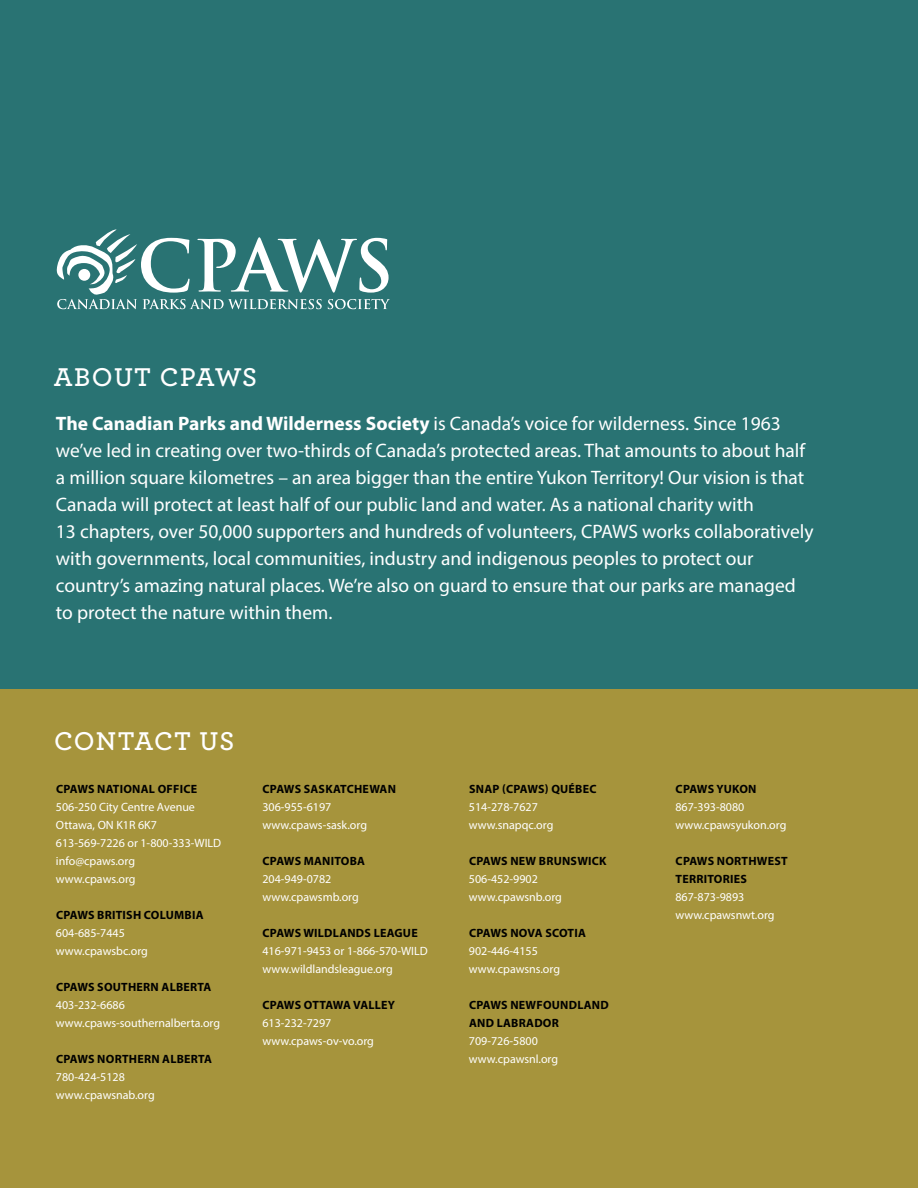
<style>
.page{position:relative;width:918px;height:1188px;background:#fff}
.page>*{position:absolute;margin:0;border:0;box-sizing:border-box;transform-origin:0 0}
.t1{font:600 27px "Archer";letter-spacing:.035em;color:#fff}
.t2{font:19.5px/27px "Myriad Pro";color:#fff}
.t3{font:12px/18px "Myriad Pro";color:#fff}
.t4{font:700 12px/18px "Myriad Pro";letter-spacing:.02em;color:#000}
.t5{font:700 12px "Myriad Pro";color:#000}
.s1{font-weight:700}
</style>
<div class="page">
<div style="left:0;top:688px;width:918px;height:500px;background:#a6943c"></div>
<div style="left:0;top:0;width:918px;height:688px;background:#297373"></div>
<svg style="left:56px;top:229px;width:334px;height:80px"></svg>
<h1 class="t1" style="left:54px;top:365px;width:205px">ABOUT CPAWS</h1>
<p class="t2" style="left:56px;top:411px;width:759px"><span class="s1">THE CANADIAN PARKS AND WILDERNESS SOCIETY</span> is Canada’s voice for wilderness. Since 1963 we’ve led in creating over two-thirds of Canada’s protected areas. That amounts to about half a million square kilometres – an area bigger than the entire Yukon Territory! Our vision is that Canada will protect at least half of our public land and water. As a national charity with<br>13 chapters, over 50,000 supporters and hundreds of volunteers, CPAWS works collaboratively with governments, local communities, industry and indigenous peoples to protect our country’s amazing natural places. We’re also on guard to ensure that our parks are managed to protect the nature within them.</p>
<h1 class="t1" style="left:54px;top:729px;width:182px">CONTACT US</h1>
<p class="t4" style="left:56px;top:780px;width:143px">CPAWS NATIONAL OFFICE</p>
<p class="t3" style="left:56px;top:798px;width:167px">506-250 City Centre Avenue<br>Ottawa, ON K1R 6K7<br>613-569-7226 or 1-800-333-WILD info@cpaws.org<br>www.cpaws.org</p>
<p class="t4" style="left:56px;top:906px;width:149px">CPAWS BRITISH COLUMBIA</p>
<p class="t3" style="left:56px;top:924px;width:93px">604-685-7445 www.cpawsbc.org</p>
<p class="t4" style="left:56px;top:978px;width:157px">CPAWS SOUTHERN ALBERTA</p>
<p class="t3" style="left:56px;top:996px;width:166px">403-232-6686 www.cpaws-southernalberta.org</p>
<p class="t4" style="left:56px;top:1050px;width:158px">CPAWS NORTHERN ALBERTA</p>
<p class="t3" style="left:56px;top:1068px;width:100px">780-424-5128 www.cpawsnab.org</p>
<p class="t4" style="left:263px;top:780px;width:135px">CPAWS SASKATCHEWAN</p>
<p class="t3" style="left:262px;top:798px;width:106px">306-955-6197 www.cpaws-sask.org</p>
<p class="t4" style="left:263px;top:852px;width:104px">CPAWS MANITOBA</p>
<p class="t3" style="left:262px;top:870px;width:98px">204-949-0782 www.cpawsmb.org</p>
<p class="t4" style="left:263px;top:924px;width:157px">CPAWS WILDLANDS LEAGUE</p>
<p class="t3" style="left:262px;top:942px;width:167px">416-971-9453 or 1-866-570-WILD www.wildlandsleague.org</p>
<p class="t5" style="left:263px;top:999px;width:134px">CPAWS OTTAWA VALLEY</p>
<p class="t3" style="left:262px;top:1014px;width:113px">613-232-7297 www.cpaws-ov-vo.org</p>
<p class="t4" style="left:469px;top:780px;width:129px">SNAP (CPAWS) QUÉBEC</p>
<p class="t3" style="left:469px;top:798px;width:86px">514-278-7627 www.snapqc.org</p>
<p class="t4" style="left:469px;top:852px;width:139px">CPAWS NEW BRUNSWICK</p>
<p class="t3" style="left:469px;top:870px;width:95px">506-452-9902 www.cpawsnb.org</p>
<p class="t4" style="left:469px;top:924px;width:118px">CPAWS NOVA SCOTIA</p>
<p class="t3" style="left:469px;top:942px;width:93px">902-446-4155 www.cpawsns.org</p>
<p class="t4" style="left:469px;top:996px;width:141px">CPAWS NEWFOUNDLAND<br>AND LABRADOR</p>
<p class="t3" style="left:469px;top:1032px;width:91px">709-726-5800 www.cpawsnl.org</p>
<p class="t4" style="left:676px;top:780px;width:82px">CPAWS YUKON</p>
<p class="t3" style="left:676px;top:798px;width:112px">867-393-8080 www.cpawsyukon.org</p>
<p class="t4" style="left:676px;top:852px;width:114px">CPAWS NORTHWEST<br>TERRITORIES</p>
<p class="t3" style="left:676px;top:888px;width:101px">867-873-9893 www.cpawsnwt.org</p>
</div>
